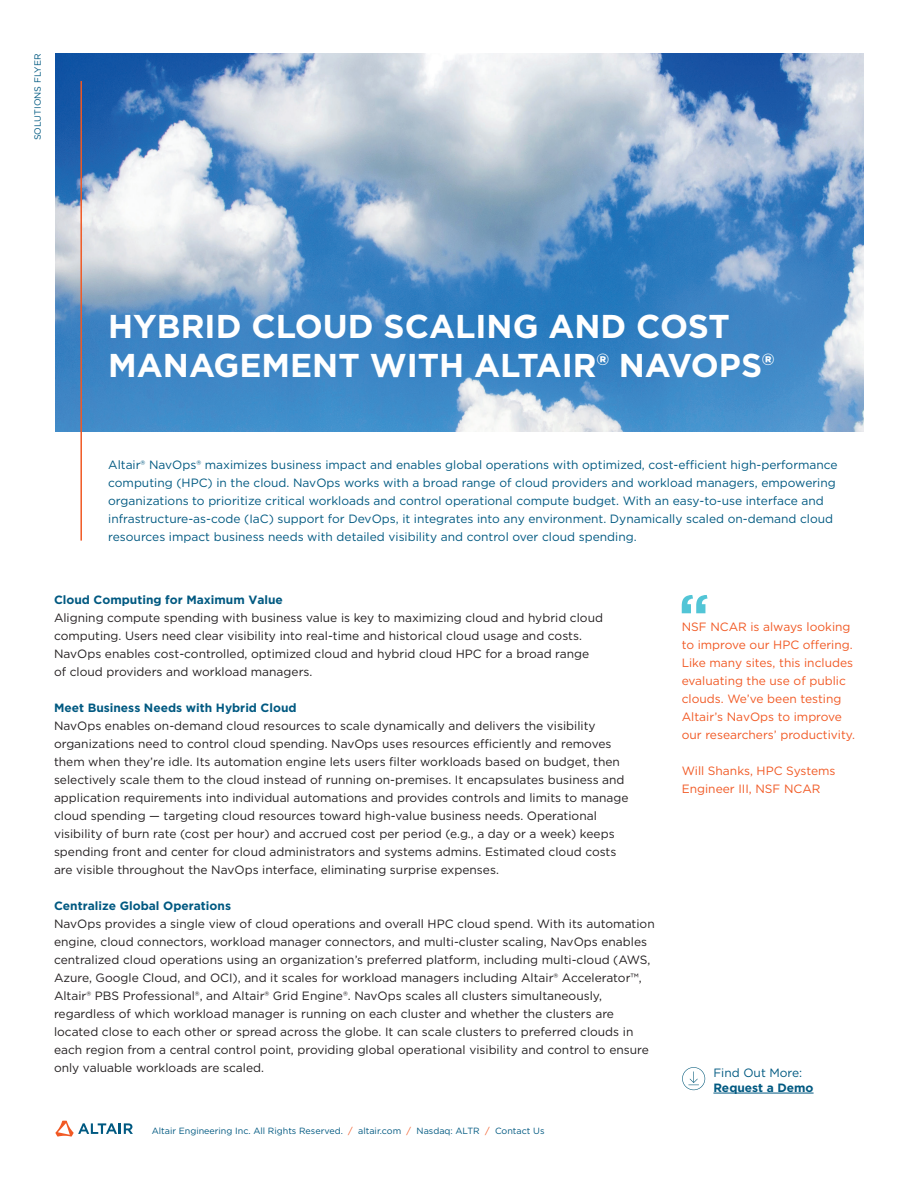
<style>
.page{position:relative;width:918px;height:1188px;background:#fff}
.page>*{position:absolute;margin:0;border:0;box-sizing:border-box;transform-origin:0 0}
.Sub-headline{font:700 33px "Gotham";color:#fff}
.Paragraph_Body_Copy{font:12px/18px "Gotham";color:#231f20}
.Intro_Paragraph_under_Headline{font:12px/18px "Gotham";color:#005981}
.Pull_Quote{font:12px/18px "Gotham";color:#f15924}
.Paragraph_Body_Copy-2{font:700 12px "Gotham";color:#005981}
.Body_Copy{font:12px "Gotham";color:#005981}
.Body_Copy-2{font:700 12px "Gotham";color:#005981}
.t1{font:9px "Gotham";color:#005981}
.s1{font-weight:700;color:#005981}
.s2{color:#f15924}
</style>
<div class="page">
<svg style="left:55px;top:1121px;width:78px;height:16px"></svg>
<img style="left:56px;top:54px;width:808px;height:377px">
<hr style="left:713px;top:1093px;width:101px;height:1px;background:#005981">
<svg style="left:682px;top:595px;width:26px;height:18px"></svg>
<hr style="left:80px;top:81px;width:2px;height:460px;background:#f15924">
<svg style="left:682px;top:1067px;width:23px;height:23px"></svg>
<p class="t1" style="left:32px;top:140px;width:88px;rotate:-90deg">SOLUTIONS FLYER</p>
<p class="Sub-headline" style="left:108px;top:304px;width:623px">HYBRID CLOUD SCALING AND COST</p>
<p class="Sub-headline" style="left:108px;top:344px;width:668px">MANAGEMENT WITH ALTAIR® NAVOPS®</p>
<p class="Intro_Paragraph_under_Headline" style="left:108px;top:455px;width:731px">Altair® NavOps® maximizes business impact and enables global operations with optimized, cost-efficient high-performance computing (HPC) in the cloud. NavOps works with a broad range of cloud providers and workload managers, empowering organizations to prioritize critical workloads and control operational compute budget. With an easy-to-use interface and infrastructure-as-code (IaC) support for DevOps, it integrates into any environment. Dynamically scaled on-demand cloud resources impact business needs with detailed visibility and control over cloud spending.</p>
<p class="Paragraph_Body_Copy" style="left:54px;top:590px;width:551px"><span class="s1">Cloud Computing for Maximum Value<br></span>Aligning compute spending with business value is key to maximizing cloud and hybrid cloud computing. Users need clear visibility into real-time and historical cloud usage and costs.</p>
<p class="Paragraph_Body_Copy" style="left:54px;top:644px;width:537px">NavOps enables cost-controlled, optimized cloud and hybrid cloud HPC for a broad range</p>
<p class="Paragraph_Body_Copy" style="left:54px;top:662px;width:260px">of cloud providers and workload managers.</p>
<p class="Paragraph_Body_Copy-2" style="left:54px;top:699px;width:244px">Meet Business Needs with Hybrid Cloud</p>
<p class="Paragraph_Body_Copy" style="left:54px;top:716px;width:559px">NavOps enables on-demand cloud resources to scale dynamically and delivers the visibility organizations need to control cloud spending. NavOps uses resources efficiently and removes</p>
<p class="Paragraph_Body_Copy" style="left:54px;top:752px;width:576px">them when they’re idle. Its automation engine lets users filter workloads based on budget, then selectively scale them to the cloud instead of running on-premises. It encapsulates business and application requirements into individual automations and provides controls and limits to manage cloud spending — targeting cloud resources toward high-value business needs. Operational</p>
<p class="Paragraph_Body_Copy" style="left:54px;top:824px;width:564px">visibility of burn rate (cost per hour) and accrued cost per period (e.g., a day or a week) keeps spending front and center for cloud administrators and systems admins. Estimated cloud costs</p>
<p class="Paragraph_Body_Copy" style="left:54px;top:860px;width:446px">are visible throughout the NavOps interface, eliminating surprise expenses.</p>
<p class="Paragraph_Body_Copy-2" style="left:54px;top:897px;width:179px">Centralize Global Operations</p>
<p class="Paragraph_Body_Copy" style="left:54px;top:914px;width:602px">NavOps provides a single view of cloud operations and overall HPC cloud spend. With its automation engine, cloud connectors, workload manager connectors, and multi-cluster scaling, NavOps enables centralized cloud operations using an organization’s preferred platform, including multi-cloud (AWS, Azure, Google Cloud, and OCI), and it scales for workload managers including Altair® Accelerator™, Altair® PBS Professional®, and Altair® Grid Engine®. NavOps scales all clusters simultaneously, regardless of which workload manager is running on each cluster and whether the clusters are located close to each other or spread across the globe. It can scale clusters to preferred clouds in each region from a central control point, providing global operational visibility and control to ensure only valuable workloads are scaled.</p>
<p class="t1" style="left:152px;top:1125px;width:394px">Altair Engineering Inc. All Rights Reserved. <span class="s2">/</span> altair.com <span class="s2">/</span> Nasdaq: ALTR <span class="s2">/</span> Contact Us</p>
<p class="Pull_Quote" style="left:682px;top:617px;width:175px">NSF NCAR is always looking to improve our HPC offering.<br>Like many sites, this includes evaluating the use of public clouds. We’ve been testing<br>Altair’s NavOps to improve our researchers’ productivity.</p>
<p class="Pull_Quote" style="left:682px;top:761px;width:155px">Will Shanks, HPC Systems<br>Engineer III, NSF NCAR</p>
<p class="Body_Copy" style="left:713px;top:1066px;width:90px">Find Out More:</p>
<p class="Body_Copy-2" style="left:713px;top:1080px;width:102px">Request a Demo</p>
</div>
